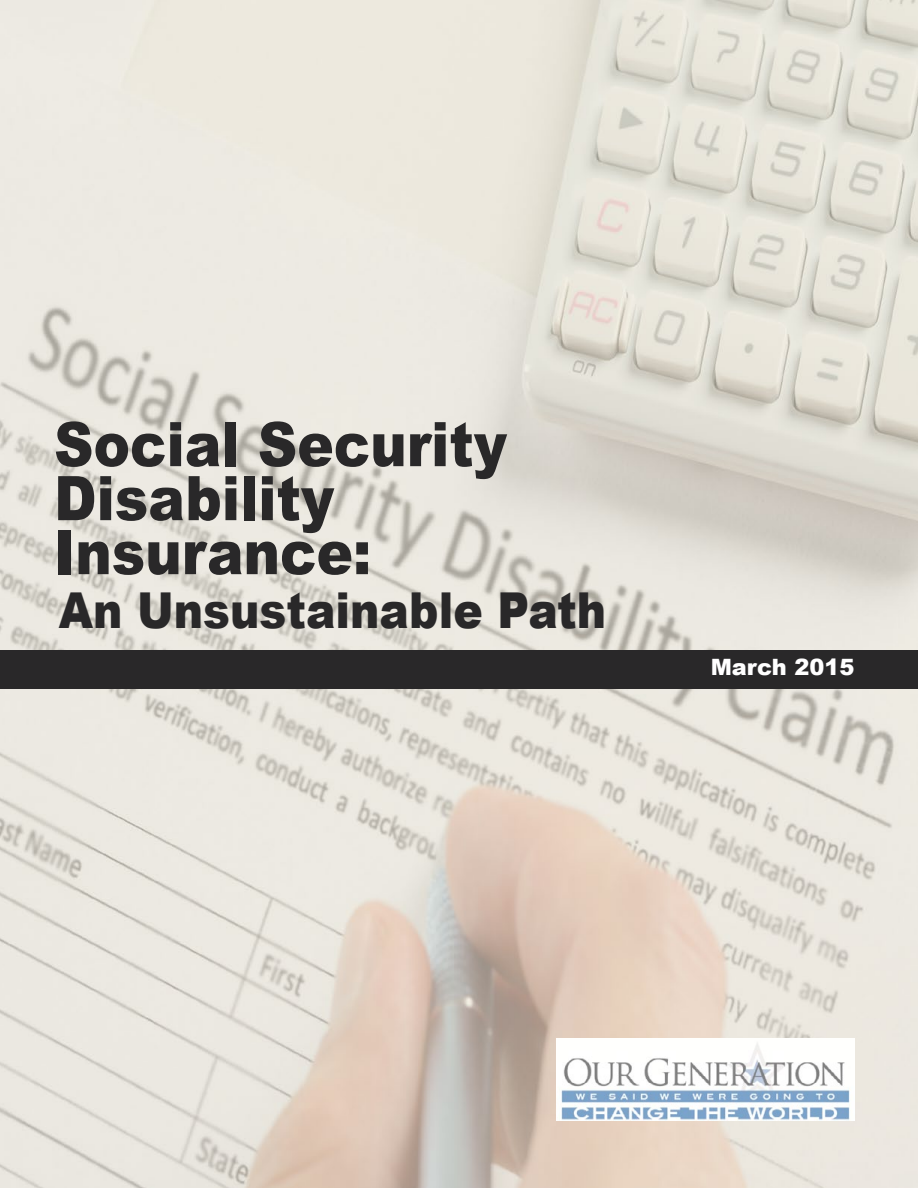
<style>
.page{position:relative;width:918px;height:1188px;background:#fff}
.page>*{position:absolute;margin:0;border:0;box-sizing:border-box;transform-origin:0 0}
.t1{font:900 61.5px/54px "Arial";color:#292829;scale:.89 1}
.t2{font:900 49.5px "Arial";color:#292829;scale:.89 1}
.t3{font:900 22.5px "Arial";color:#fff}
</style>
<div class="page">
<img style="left:0;top:0;width:918px;height:1188px">
<img style="left:556px;top:1039px;width:298px;height:82px">
<div style="left:0;top:650px;width:918px;height:39px;background:#292829"></div>
<p class="t1" style="left:54px;top:415px;width:511px">Social Security<br>Disability<br>Insurance:</p>
<p class="t2" style="left:59px;top:574px;width:616px">An Unsustainable Path</p>
<p class="t3" style="left:711px;top:651px;width:145px">March 2015</p>
</div>
